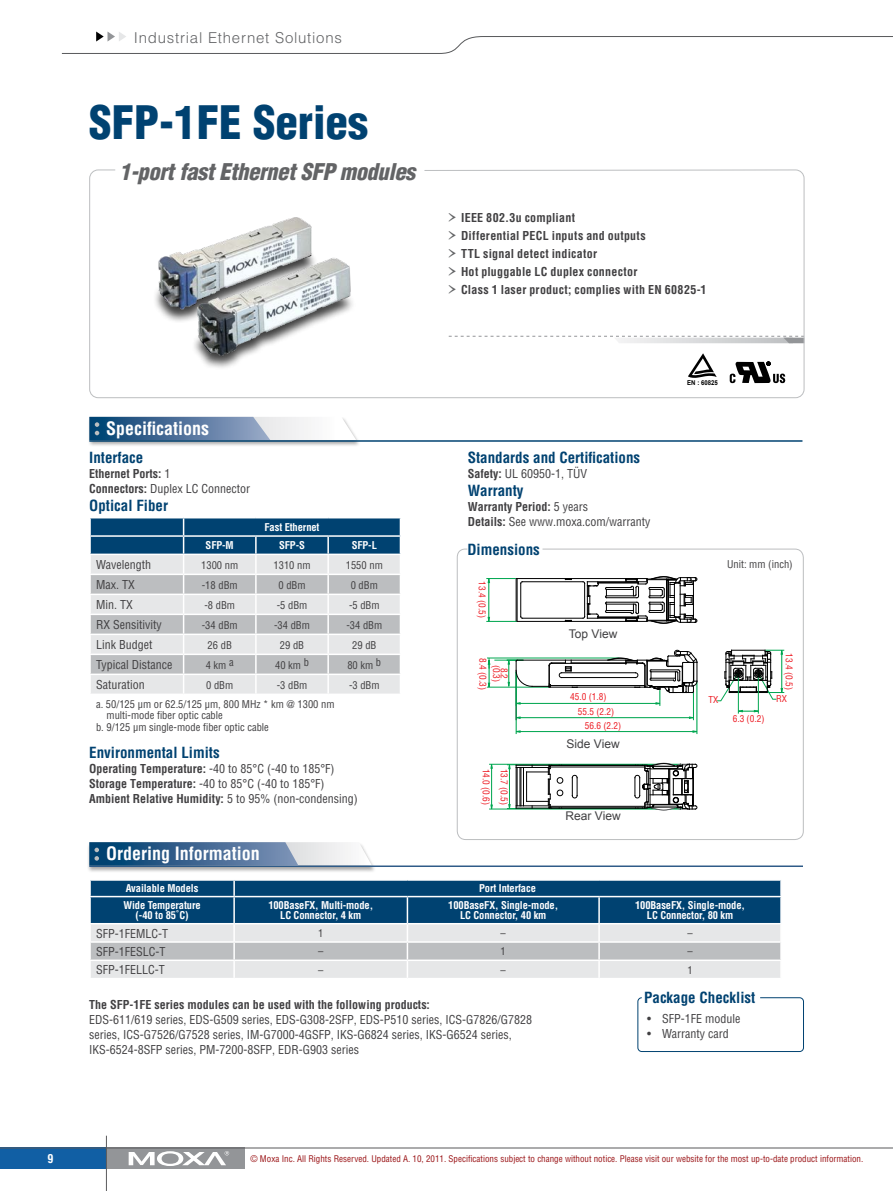
<style>
.page{position:relative;width:893px;height:1191px;background:#fff}
.page>*{position:absolute;margin:0;border:0;box-sizing:border-box;transform-origin:0 0}
.t1{font:900 condensed 45px "Helvetica";color:#004271}
.t2{font:italic 900 condensed 22.5px "Helvetica";letter-spacing:-.015em;color:#636466}
.t3{font:700 condensed 18px "Helvetica";color:#fff}
.t4{font:700 condensed 15px "Helvetica";color:#004271}
.t5{font:300 15px "Helvetica";letter-spacing:.05em;color:#636466}
.t6{font:condensed 12px/15px "Helvetica";color:#414042}
.t7{font:700 condensed 12px/18px "Helvetica";letter-spacing:.015em;color:#414042}
.t8{font:12px "Arial";color:#414042}
.t9{font:700 condensed 12px "Helvetica";color:#fff}
.t10{font:condensed 10.5px/10.5px "Helvetica";color:#414042}
.t11{font:700 condensed 10.5px/10.5px "Helvetica";letter-spacing:-.01em;color:#fff;text-align:center}
.t12{font:condensed 9.3px/14.1px "Helvetica";color:#ed1b23}
.t13{font:condensed 9px "Helvetica";color:#9b1518}
.t14{font:700 6.75px "Arial";color:#000;scale:.9 1}
.s1{font-family:"Garamond Premr Pro";font-weight:400;font-stretch:normal;font-size:24px;color:#636466}
.s2{font-weight:400}
.s3{font-weight:700}
</style>
<div class="page">
<div style="left:0;top:1147px;width:106px;height:22px;background:#115fa4"></div>
<div style="left:106px;top:1147px;width:138px;height:22px;background:#939598"></div>
<hr style="left:0;top:1147px;width:893px;height:1px;background:#58595b">
<svg style="left:129px;top:1151px;width:100px;height:15px"></svg>
<hr style="left:106px;top:1135px;width:1px;height:56px;background:#5a5b5d">
<svg style="left:61px;top:32px;width:832px;height:22px"></svg>
<img style="left:155px;top:217px;width:198px;height:149px">
<svg style="left:449px;top:336px;width:353px;height:7px"></svg>
<div style="left:89px;top:170px;width:715px;height:228px;border:1px solid #bcbec0;border-radius:9px"></div>
<svg style="left:90px;top:880px;width:691px;height:98px;background:#7f9cb0"></svg>
<hr style="left:599px;top:896px;width:183px;height:1px;background:#fff">
<hr style="left:598px;top:897px;width:2px;height:26px;background:#fff">
<hr style="left:780px;top:897px;width:2px;height:26px;background:#fff">
<hr style="left:89px;top:923px;width:145px;height:1px;background:#fff">
<hr style="left:234px;top:923px;width:173px;height:1px;background:#fff">
<hr style="left:407px;top:923px;width:192px;height:1px;background:#fff">
<hr style="left:599px;top:923px;width:183px;height:1px;background:#fff">
<svg style="left:456px;top:548px;width:348px;height:292px"></svg>
<div style="left:87px;top:842px;width:289px;height:30px;background:#000;opacity:.35"></div>
<hr style="left:89px;top:865px;width:714px;height:2px;background:#2f5b88">
<svg style="left:89px;top:842px;width:283px;height:23px;background:#6e8cab"></svg>
<div style="left:87px;top:416px;width:274px;height:31px;background:#000;opacity:.35"></div>
<svg style="left:89px;top:417px;width:267px;height:23px"></svg>
<hr style="left:89px;top:440px;width:713px;height:2px;background:#004271">
<svg style="left:730px;top:362px;width:56px;height:21px"></svg>
<svg style="left:688px;top:353px;width:29px;height:25px"></svg>
<div style="left:638px;top:997px;width:166px;height:54px;background:#fff;border:1px solid #004271;border-radius:4px"></div>
<svg style="left:90px;top:518px;width:311px;height:175px;background:#afbcc6"></svg>
<hr style="left:89px;top:553px;width:95px;height:2px;background:#fff">
<hr style="left:184px;top:553px;width:72px;height:2px;background:#fff">
<hr style="left:256px;top:553px;width:72px;height:2px;background:#fff">
<hr style="left:328px;top:553px;width:73px;height:2px;background:#fff">
<p class="t5" style="left:134px;top:29px;width:210px">Industrial Ethernet Solutions</p>
<h1 class="t1" style="left:89px;top:94px;width:280px">SFP-1FE Series</h1>
<h2 class="t2" style="left:120px;top:158px;width:297px">1-port fast Ethernet SFP modules</h2>
<p class="t7" style="left:446px;top:208px;width:261px"><span class="s1">›</span> IEEE 802.3u compliant<br><span class="s1">›</span> Differential PECL inputs and outputs<br><span class="s1">›</span> TTL signal detect indicator<br><span class="s1">›</span> Hot pluggable LC duplex connector<br><span class="s1">›</span> Class 1 laser product; complies with EN 60825-1</p>
<h3 class="t3" style="left:106px;top:417px;width:104px">Specifications</h3>
<p class="t4" style="left:89px;top:448px;width:56px">Interface</p>
<p class="t7" style="left:89px;top:466px;width:162px;line-height:15px">Ethernet Ports: <span class="s2">1<br></span>Connectors: <span class="s2">Duplex LC Connector</span></p>
<p class="t4" style="left:89px;top:496px;width:80px">Optical Fiber</p>
<p class="t11" style="left:264px;top:522px;width:57px">Fast Ethernet</p>
<p class="t11" style="left:206px;top:540px;width:30px">SFP-M</p>
<p class="t11" style="left:279px;top:540px;width:27px">SFP-S</p>
<p class="t11" style="left:352px;top:540px;width:27px">SFP-L</p>
<p class="t6" style="left:96px;top:557px;width:57px">Wavelength</p>
<p class="t10" style="left:201px;top:559px;width:39px">1300 nm</p>
<p class="t10" style="left:273px;top:559px;width:39px">1310 nm</p>
<p class="t10" style="left:346px;top:559px;width:39px">1550 nm</p>
<p class="t6" style="left:96px;top:577px;width:40px">Max. TX</p>
<p class="t10" style="left:202px;top:579px;width:37px">-18 dBm</p>
<p class="t10" style="left:278px;top:579px;width:29px">0 dBm</p>
<p class="t10" style="left:351px;top:579px;width:29px">0 dBm</p>
<p class="t6" style="left:96px;top:597px;width:38px">Min. TX</p>
<p class="t10" style="left:204px;top:599px;width:32px">-8 dBm</p>
<p class="t10" style="left:277px;top:599px;width:32px">-5 dBm</p>
<p class="t10" style="left:349px;top:599px;width:32px">-5 dBm</p>
<p class="t6" style="left:96px;top:617px;width:67px">RX Sensitivity</p>
<p class="t10" style="left:202px;top:619px;width:37px">-34 dBm</p>
<p class="t10" style="left:274px;top:619px;width:37px">-34 dBm</p>
<p class="t10" style="left:346px;top:619px;width:37px">-34 dBm</p>
<p class="t6" style="left:96px;top:637px;width:58px">Link Budget</p>
<p class="t10" style="left:208px;top:639px;width:26px">26 dB</p>
<p class="t10" style="left:280px;top:639px;width:26px">29 dB</p>
<p class="t10" style="left:352px;top:639px;width:26px">29 dB</p>
<p class="t6" style="left:96px;top:657px;width:78px">Typical Distance</p>
<p class="t10" style="left:206px;top:659px;width:29px">4 km a</p>
<p class="t10" style="left:275px;top:659px;width:35px">40 km b</p>
<p class="t10" style="left:347px;top:659px;width:35px">80 km b</p>
<p class="t6" style="left:96px;top:677px;width:50px">Saturation</p>
<p class="t10" style="left:206px;top:679px;width:29px">0 dBm</p>
<p class="t10" style="left:277px;top:679px;width:32px">-3 dBm</p>
<p class="t10" style="left:349px;top:679px;width:32px">-3 dBm</p>
<p class="t10" style="left:107px;top:698px;width:230px;text-indent:-10px">a. 50/125 μm or 62.5/125 μm, 800 MHz * km @ 1300 nm multi-mode fiber optic cable</p>
<p class="t10" style="left:96px;top:722px;width:174px">b. 9/125 μm single-mode fiber optic cable</p>
<p class="t4" style="left:89px;top:743px;width:132px">Environmental Limits</p>
<p class="t7" style="left:89px;top:760px;width:270px;line-height:15px">Operating Temperature: <span class="s2">-40 to 85°C (-40 to 185°F)<br></span>Storage Temperature: <span class="s2">-40 to 85°C (-40 to 185°F)<br></span>Ambient Relative Humidity: <span class="s2">5 to 95% (non-condensing)</span></p>
<h3 class="t3" style="left:106px;top:842px;width:155px">Ordering Information</h3>
<p class="t4" style="left:468px;top:448px;width:174px">Standards and Certifications</p>
<p class="t6" style="left:468px;top:466px;width:121px"><span class="s3">Safety:</span> UL 60950-1, TÜV</p>
<p class="t4" style="left:468px;top:481px;width:57px">Warranty</p>
<p class="t6" style="left:468px;top:499px;width:184px"><span class="s3">Warranty Period:</span> 5 years<br><span class="s3">Details:</span> See www.moxa.com/warranty</p>
<p class="t4" style="left:467px;top:540px;width:74px">Dimensions</p>
<p class="t12" style="left:489px;top:581px;width:38px;rotate:90deg">13.4 (0.5)</p>
<p class="t8" style="left:569px;top:626px;width:50px">Top View</p>
<p class="t14" style="left:687px;top:378px;width:35px">EN : 60825</p>
<p class="t10" style="left:727px;top:558px;width:67px">Unit: mm (inch)</p>
<p class="t12" style="left:490px;top:658px;width:33px;rotate:90deg">8.4 (0.3)</p>
<p class="t12" style="left:796px;top:653px;width:38px;rotate:90deg">13.4 (0.5)</p>
<p class="t12" style="left:508px;top:665px;width:18px;line-height:7.8px;text-align:center;rotate:90deg">8.2 (0.3)</p>
<p class="t12" style="left:493px;top:768px;width:38px;rotate:90deg">14.0 (0.6)</p>
<p class="t12" style="left:511px;top:768px;width:38px;rotate:90deg">13.7 (0.5)</p>
<p class="t12" style="left:570px;top:689px;width:38px">45.0 (1.8)</p>
<p class="t12" style="left:585px;top:704px;width:38px;text-indent:-7px">55.5 (2.2)<br>56.6 (2.2)</p>
<p class="t8" style="left:566px;top:736px;width:55px">Side View</p>
<p class="t8" style="left:565px;top:808px;width:57px">Rear View</p>
<p class="t12" style="left:709px;top:692px;width:11px">TX</p>
<p class="t12" style="left:776px;top:691px;width:12px">RX</p>
<p class="t12" style="left:733px;top:711px;width:33px">6.3 (0.2)</p>
<p class="t11" style="left:126px;top:883px;width:74px">Available Models</p>
<p class="t11" style="left:479px;top:883px;width:58px">Port Interface</p>
<p class="t11" style="left:123px;top:899px;width:79px">Wide Temperature (-40 to 85˚C)</p>
<p class="t11" style="left:268px;top:899px;width:106px">100BaseFX, Multi-mode,<br>LC Connector, 4 km</p>
<p class="t11" style="left:448px;top:899px;width:111px">100BaseFX, Single-mode,<br>LC Connector, 40 km</p>
<p class="t11" style="left:635px;top:899px;width:111px">100BaseFX, Single-mode,<br>LC Connector, 80 km</p>
<p class="t6" style="left:96px;top:925px;width:73px">SFP-1FEMLC-T</p>
<p class="t10" style="left:318px;top:928px;width:7px">1</p>
<p class="t10" style="left:501px;top:928px;width:7px">–</p>
<p class="t10" style="left:687px;top:928px;width:7px">–</p>
<p class="t6" style="left:96px;top:944px;width:71px">SFP-1FESLC-T</p>
<p class="t10" style="left:318px;top:946px;width:7px">–</p>
<p class="t10" style="left:501px;top:946px;width:7px">1</p>
<p class="t10" style="left:687px;top:946px;width:7px">–</p>
<p class="t6" style="left:96px;top:962px;width:70px">SFP-1FELLC-T</p>
<p class="t10" style="left:318px;top:964px;width:7px">–</p>
<p class="t10" style="left:501px;top:964px;width:7px">–</p>
<p class="t10" style="left:687px;top:964px;width:7px">1</p>
<p class="t7" style="left:89px;top:995px;width:342px">The SFP-1FE series modules can be used with the following products:</p>
<p class="t6" style="left:89px;top:1012px;width:444px">EDS-611/619 series, EDS-G509 series, EDS-G308-2SFP, EDS-P510 series, ICS-G7826/G7828 series, ICS-G7526/G7528 series, IM-G7000-4GSFP, IKS-G6824 series, IKS-G6524 series,<br>IKS-6524-8SFP series, PM-7200-8SFP, EDR-G903 series</p>
<p class="t4" style="left:644px;top:988px;width:113px">Package Checklist</p>
<p class="t6" style="left:647px;top:1010px;width:95px">• SFP-1FE module</p>
<p class="t6" style="left:647px;top:1026px;width:83px">• Warranty card</p>
<p class="t9" style="left:47px;top:1151px;width:8px">9</p>
<p class="t13" style="left:250px;top:1153px;width:614px">© Moxa Inc. All Rights Reserved. Updated A. 10, 2011. Specifications subject to change without notice. Please visit our website for the most up-to-date product information.</p>
</div>
